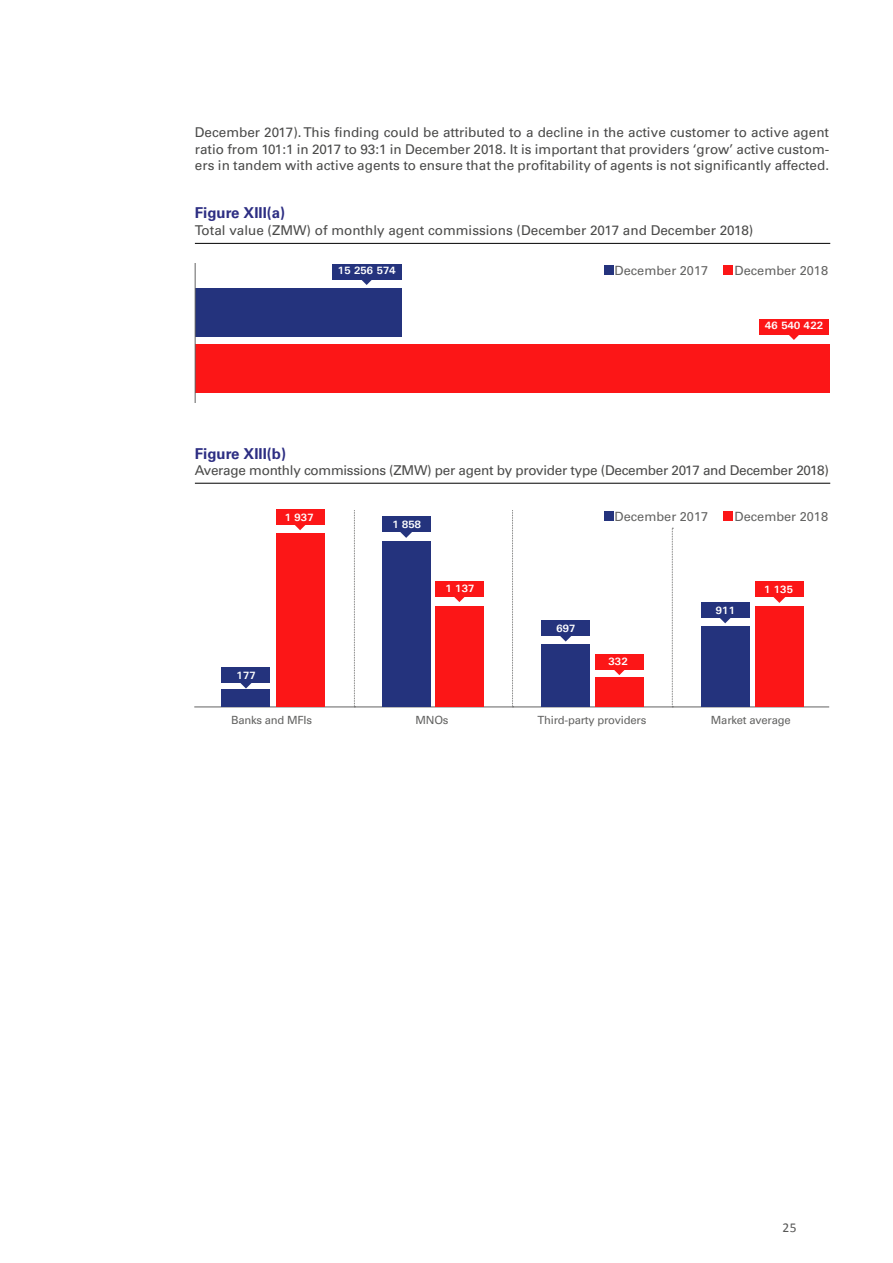
<style>
.page{position:relative;width:893px;height:1263px;background:#fff}
.page>*{position:absolute;margin:0;border:0;box-sizing:border-box;transform-origin:0 0}
.t1{font:700 15px "Univers";color:#2d2e83}
.t2{font:13.5px/16.5px "Univers LT Std";color:#4a4a49;text-align:justify}
.t3{font:13.5px "Univers LT Std";letter-spacing:-.02em;color:#4a4a49}
.t4{font:13.5px "Calibri";color:#575756}
.t5{font:12.75px "Univers";color:#636362}
.t6{font:11.25px "Univers";letter-spacing:-.02em;color:#636362}
.t7{font:700 10.65px "Univers";letter-spacing:-.02em;color:#fff}
</style>
<div class="page">
<div style="left:759px;top:319px;width:70px;height:15px;background:#fc1617"></div>
<svg style="left:783px;top:334px;width:22px;height:6px"></svg>
<div style="left:332px;top:264px;width:70px;height:15px;background:#24337d"></div>
<svg style="left:355px;top:279px;width:23px;height:6px"></svg>
<div style="left:195px;top:344px;width:634px;height:49px;background:#fc1617"></div>
<div style="left:195px;top:288px;width:207px;height:49px;background:#24337d"></div>
<hr style="left:195px;top:263px;width:1px;height:140px;background:#636362">
<div style="left:604px;top:265px;width:9px;height:10px;background:#24337d"></div>
<div style="left:724px;top:265px;width:9px;height:10px;background:#fc1617"></div>
<hr style="left:195px;top:243px;width:635px;height:1px;background:#000">
<hr style="left:195px;top:707px;width:634px;height:1px;background:#636362">
<div style="left:541px;top:644px;width:49px;height:63px;background:#24337d"></div>
<div style="left:595px;top:678px;width:49px;height:29px;background:#fc1617"></div>
<div style="left:595px;top:654px;width:49px;height:15px;background:#fc1617"></div>
<svg style="left:608px;top:669px;width:22px;height:6px"></svg>
<div style="left:541px;top:620px;width:49px;height:16px;background:#24337d"></div>
<svg style="left:560px;top:636px;width:11px;height:5px"></svg>
<div style="left:276px;top:534px;width:49px;height:173px;background:#fc1617"></div>
<div style="left:222px;top:690px;width:48px;height:17px;background:#24337d"></div>
<div style="left:276px;top:509px;width:49px;height:16px;background:#fc1617"></div>
<svg style="left:295px;top:525px;width:11px;height:5px"></svg>
<div style="left:222px;top:667px;width:48px;height:16px;background:#24337d"></div>
<svg style="left:240px;top:683px;width:12px;height:5px"></svg>
<div style="left:701px;top:627px;width:49px;height:80px;background:#24337d"></div>
<div style="left:755px;top:606px;width:49px;height:101px;background:#fc1617"></div>
<div style="left:755px;top:582px;width:49px;height:15px;background:#fc1617"></div>
<svg style="left:773px;top:597px;width:13px;height:6px"></svg>
<div style="left:701px;top:602px;width:49px;height:16px;background:#24337d"></div>
<svg style="left:720px;top:618px;width:11px;height:5px"></svg>
<div style="left:382px;top:541px;width:49px;height:166px;background:#24337d"></div>
<div style="left:435px;top:606px;width:49px;height:101px;background:#fc1617"></div>
<div style="left:435px;top:581px;width:49px;height:15px;background:#fc1617"></div>
<svg style="left:448px;top:596px;width:23px;height:6px"></svg>
<div style="left:382px;top:517px;width:49px;height:15px;background:#24337d"></div>
<svg style="left:400px;top:532px;width:12px;height:6px"></svg>
<svg style="left:354px;top:510px;width:1px;height:197px"></svg>
<svg style="left:512px;top:510px;width:2px;height:197px"></svg>
<svg style="left:672px;top:528px;width:1px;height:179px"></svg>
<div style="left:604px;top:511px;width:9px;height:10px;background:#24337d"></div>
<div style="left:724px;top:511px;width:9px;height:10px;background:#fc1617"></div>
<hr style="left:195px;top:483px;width:635px;height:1px;background:#000">
<p class="t2" style="left:195px;top:124px;width:636px">December 2017). This finding could be attributed to a decline in the active customer to active agent ratio from 101:1 in 2017 to 93:1 in December 2018. It is important that providers ‘grow’ active custom&shy;ers in tandem with active agents to ensure that the profitability of agents is not significantly affected.</p>
<p class="t1" style="left:195px;top:204px;width:92px">Figure XIII(a)</p>
<p class="t2" style="left:195px;top:222px;width:560px">Total value (ZMW) of monthly agent commissions (December 2017 and December 2018)</p>
<p class="t7" style="left:338px;top:264px;width:60px">15 256 574</p>
<p class="t5" style="left:615px;top:262px;width:95px">December 2017</p>
<p class="t5" style="left:735px;top:262px;width:95px">December 2018</p>
<p class="t7" style="left:765px;top:319px;width:60px">46 540 422</p>
<p class="t1" style="left:195px;top:445px;width:93px">Figure XIII(b)</p>
<p class="t3" style="left:195px;top:462px;width:635px">Average monthly commissions (ZMW) per agent by provider type (December 2017 and December 2018)</p>
<p class="t7" style="left:284px;top:510px;width:31px">1 937</p>
<p class="t7" style="left:392px;top:518px;width:31px">1 858</p>
<p class="t7" style="left:445px;top:582px;width:31px">1 137</p>
<p class="t7" style="left:556px;top:621px;width:21px">697</p>
<p class="t5" style="left:615px;top:509px;width:95px">December 2017</p>
<p class="t5" style="left:735px;top:509px;width:95px">December 2018</p>
<p class="t7" style="left:608px;top:655px;width:21px">332</p>
<p class="t7" style="left:715px;top:603px;width:21px">911</p>
<p class="t7" style="left:764px;top:583px;width:31px">1 135</p>
<p class="t7" style="left:236px;top:668px;width:21px">177</p>
<p class="t6" style="left:231px;top:713px;width:82px">Banks and MFIs</p>
<p class="t6" style="left:537px;top:713px;width:110px">Third-party providers</p>
<p class="t6" style="left:415px;top:713px;width:35px">MNOs</p>
<p class="t6" style="left:711px;top:713px;width:81px">Market average</p>
<p class="t4" style="left:782px;top:1219px;width:16px">25</p>
</div>
